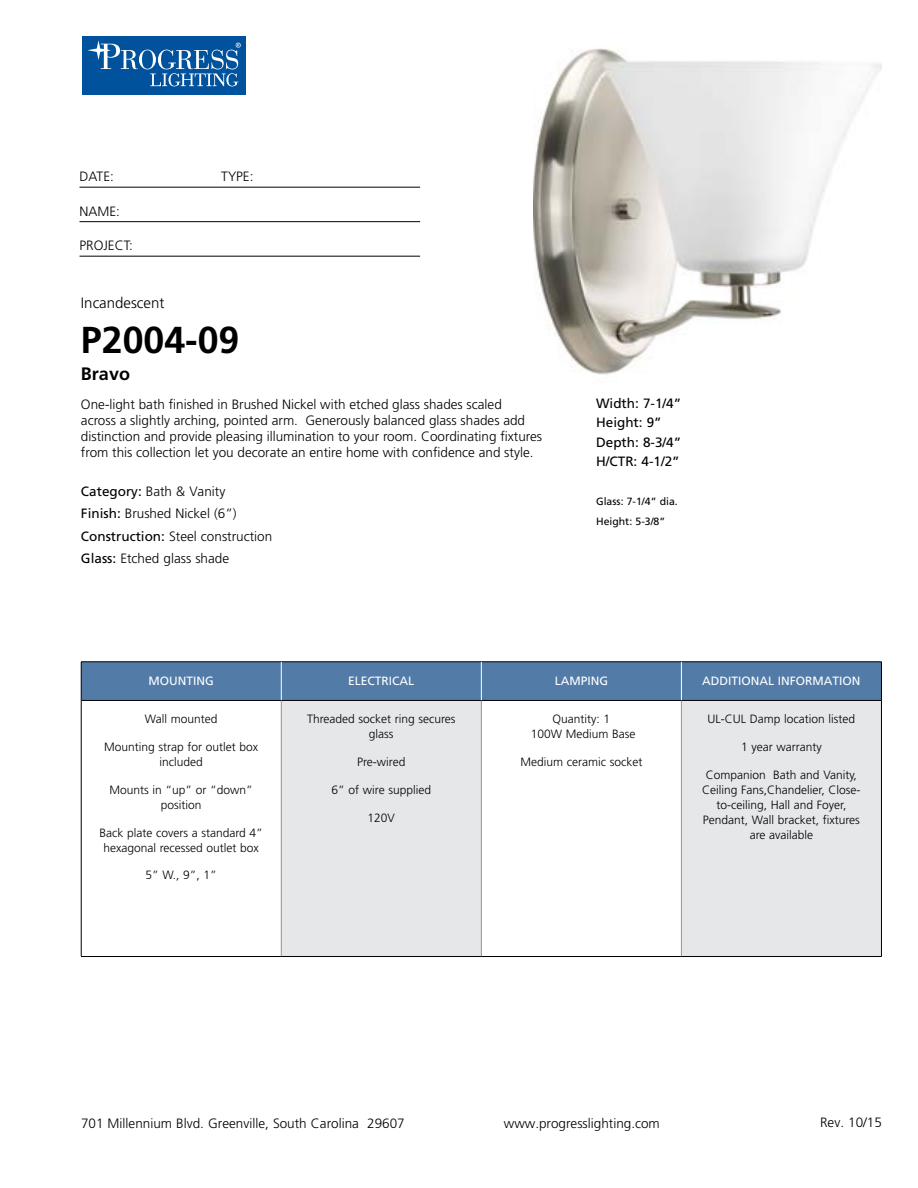
<style>
.page{position:relative;width:918px;height:1188px;background:#fff}
.page>*{position:absolute;margin:0;border:0;box-sizing:border-box;transform-origin:0 0}
.t1{font:700 37.5px "Frutiger";color:#000}
.t2{font:700 18px "Frutiger";color:#000}
.t3{font:300 15px "Frutiger";color:#000}
.t4{font:300 13.5px/16.2px "Frutiger";color:#000}
.t5{font:13.5px/19.5px "Frutiger";color:#000}
.t6{font:300 12px/15px "Frutiger";color:#000;text-align:center}
.t7{font:12px "Frutiger";color:#fff}
.t8{font:10.5px/19.5px "Frutiger";color:#000}
.s1{font-weight:400}
</style>
<div class="page">
<div style="left:82px;top:36px;width:164px;height:59px;background:#00529c"></div>
<svg style="left:139px;top:50px;width:17px;height:19px"></svg>
<div style="left:142px;top:50px;width:11px;height:19px;background:#00529c;border-radius:50%"></div>
<svg style="left:87px;top:40px;width:51px;height:29px"></svg>
<svg style="left:150px;top:43px;width:91px;height:43px"></svg>
<hr style="left:80px;top:187px;width:340px;height:1px;background:#000">
<hr style="left:80px;top:221px;width:340px;height:1px;background:#000">
<hr style="left:80px;top:256px;width:340px;height:1px;background:#000">
<div style="left:82px;top:663px;width:799px;height:37px;background:#527ba8"></div>
<div style="left:281px;top:700px;width:200px;height:257px;background:#e6e7e8"></div>
<div style="left:681px;top:700px;width:200px;height:257px;background:#e6e7e8"></div>
<hr style="left:281px;top:701px;width:1px;height:255px;background:#939598">
<hr style="left:481px;top:701px;width:1px;height:255px;background:#939598">
<hr style="left:681px;top:701px;width:1px;height:255px;background:#939598">
<hr style="left:81px;top:700px;width:200px;height:1px;background:#000">
<hr style="left:281px;top:700px;width:200px;height:1px;background:#000">
<hr style="left:481px;top:700px;width:200px;height:1px;background:#000">
<hr style="left:681px;top:700px;width:200px;height:1px;background:#000">
<hr style="left:81px;top:956px;width:200px;height:1px;background:#000">
<hr style="left:281px;top:956px;width:200px;height:1px;background:#000">
<hr style="left:481px;top:956px;width:200px;height:1px;background:#000">
<hr style="left:681px;top:956px;width:201px;height:1px;background:#000">
<hr style="left:81px;top:662px;width:200px;height:1px;background:#000">
<hr style="left:81px;top:662px;width:1px;height:38px;background:#000">
<hr style="left:281px;top:662px;width:200px;height:1px;background:#000">
<hr style="left:481px;top:662px;width:200px;height:1px;background:#000">
<hr style="left:681px;top:662px;width:201px;height:1px;background:#000">
<hr style="left:881px;top:662px;width:1px;height:38px;background:#000">
<hr style="left:81px;top:700px;width:1px;height:256px;background:#000">
<hr style="left:881px;top:700px;width:1px;height:256px;background:#000">
<hr style="left:281px;top:662px;width:1px;height:38px;background:#fff">
<hr style="left:681px;top:662px;width:1px;height:38px;background:#fff">
<hr style="left:481px;top:662px;width:1px;height:38px;background:#fff">
<img style="left:533px;top:48px;width:349px;height:327px">
<p class="t4" style="left:80px;top:170px;width:36px">DATE:</p>
<p class="t4" style="left:221px;top:170px;width:34px">TYPE:</p>
<p class="t4" style="left:80px;top:204px;width:42px">NAME:</p>
<p class="t4" style="left:80px;top:239px;width:55px">PROJECT:</p>
<p class="t3" style="left:81px;top:297px;width:85px">Incandescent</p>
<h1 class="t1" style="left:81px;top:318px;width:160px">P2004-09</h1>
<h2 class="t2" style="left:81px;top:364px;width:51px">Bravo</h2>
<p class="t4" style="left:81px;top:397px;width:463px">One-light bath finished in Brushed Nickel with etched glass shades scaled<br>across a slightly arching, pointed arm. Generously balanced glass shades add distinction and provide pleasing illumination to your room. Coordinating fixtures from this collection let you decorate an entire home with confidence and style.</p>
<p class="t4" style="left:81px;top:481px;width:193px;line-height:22.5px"><span class="s1">Category:</span> Bath &amp; Vanity<br><span class="s1">Finish:</span> Brushed Nickel (6”)<br><span class="s1">Construction:</span> Steel construction<br><span class="s1">Glass:</span> Etched glass shade</p>
<p class="t5" style="left:596px;top:395px;width:87px">Width: 7-1/4”<br>Height: 9”<br>Depth: 8-3/4”<br>H/CTR: 4-1/2”</p>
<p class="t8" style="left:596px;top:493px;width:83px">Glass: 7-1/4” dia.<br>Height: 5-3/8”</p>
<p class="t7" style="left:149px;top:676px;width:67px">MOUNTING</p>
<p class="t7" style="left:348px;top:676px;width:68px">ELECTRICAL</p>
<p class="t7" style="left:555px;top:676px;width:55px">LAMPING</p>
<p class="t7" style="left:702px;top:676px;width:160px">ADDITIONAL INFORMATION</p>
<p class="t6" style="left:145px;top:713px;width:74px">Wall mounted</p>
<p class="t6" style="left:104px;top:740px;width:156px">Mounting strap for outlet box included</p>
<p class="t6" style="left:110px;top:783px;width:145px">Mounts in “up” or “down” position</p>
<p class="t6" style="left:100px;top:826px;width:165px">Back plate covers a standard 4” hexagonal recessed outlet box</p>
<p class="t6" style="left:145px;top:869px;width:73px">5” W., 9”, 1”</p>
<p class="t6" style="left:307px;top:713px;width:150px">Threaded socket ring secures glass</p>
<p class="t6" style="left:357px;top:755px;width:50px">Pre-wired</p>
<p class="t6" style="left:332px;top:783px;width:101px">6” of wire supplied</p>
<p class="t6" style="left:368px;top:811px;width:29px">120V</p>
<p class="t6" style="left:708px;top:713px;width:149px">UL-CUL Damp location listed</p>
<p class="t6" style="left:741px;top:740px;width:82px">1 year warranty</p>
<p class="t6" style="left:702px;top:768px;width:160px">Companion Bath and Vanity,<br>Ceiling Fans,Chandelier, Close&shy;to-ceiling, Hall and Foyer,<br>Pendant, Wall bracket, fixtures are available</p>
<p class="t6" style="left:531px;top:713px;width:106px">Quantity: 1<br>100W Medium Base</p>
<p class="t6" style="left:520px;top:755px;width:123px">Medium ceramic socket</p>
<p class="t4" style="left:81px;top:1116px;width:325px">701 Millennium Blvd. Greenville, South Carolina 29607</p>
<p class="t4" style="left:504px;top:1116px;width:158px">www.progresslighting.com</p>
<p class="t4" style="left:820px;top:1115px;width:63px">Rev. 10/15</p>
</div>
